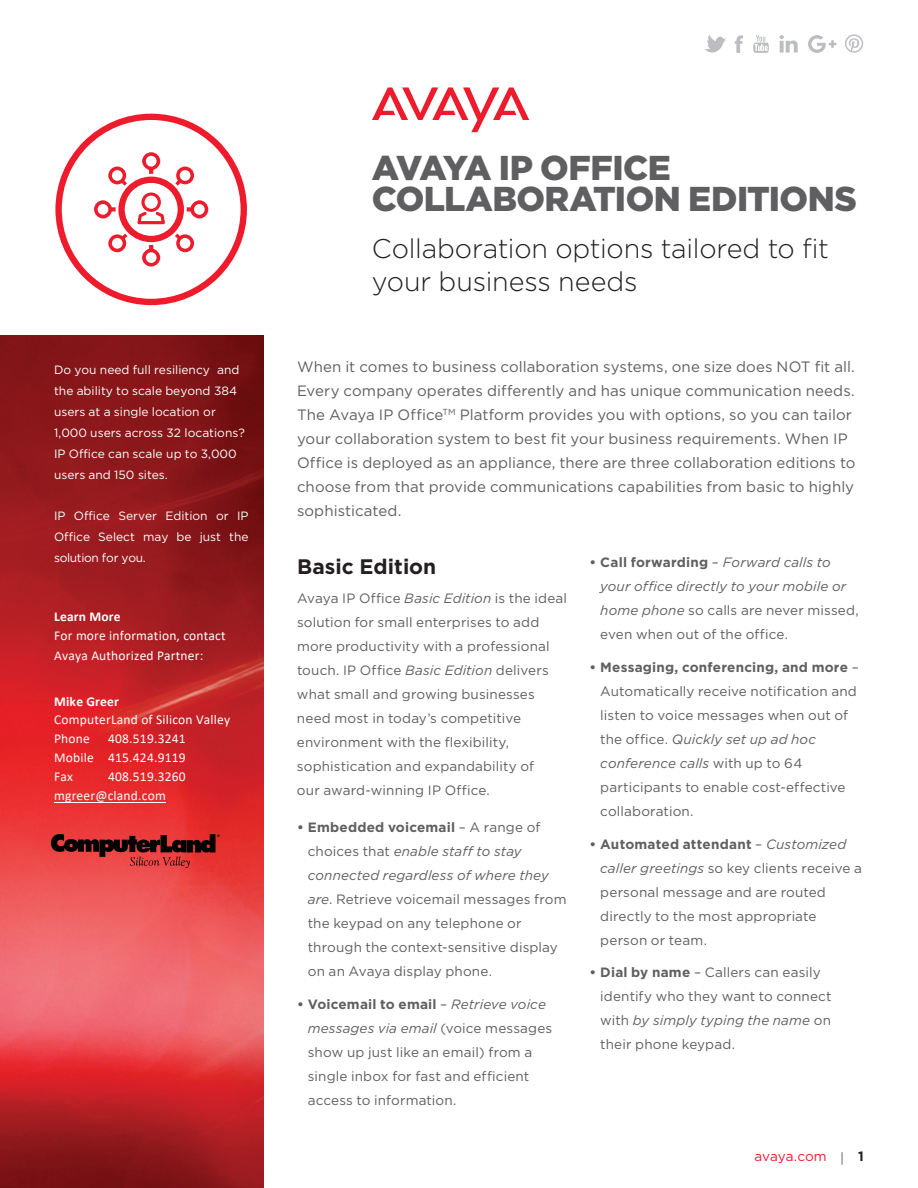
<style>
.page{position:relative;width:918px;height:1188px;background:#fff}
.page>*{position:absolute;margin:0;border:0;box-sizing:border-box;transform-origin:0 0}
.t1{font:900 34.5px/31.5px "Gotham";letter-spacing:-.015em;color:#5f5f62}
.Subtitle{font:300 27px/33px "Gotham";letter-spacing:-.01em;color:#231f20}
.Body_Header{font:700 21px "Gotham";letter-spacing:.005em;color:#231f20}
.intro{font:15px/24px "Gotham";letter-spacing:.005em;color:#5f5f62}
.Body_copy{font:13.5px/24px "Gotham";letter-spacing:.01em;color:#5f5f62}
.CoverCallout_K_O{font:13.5px/18.9px "Calibri";letter-spacing:.015em;color:#fff}
.t2{font:italic 13.5px/24px "Gotham";letter-spacing:.01em;color:#5f5f62}
.t3{font:13.5px "Gotham";color:#ee1b2c}
.CoverCallout_K_O-2{font:12px/21px "Gotham";color:#fff}
.s1{font-weight:700}
.s2{font-style:italic}
.s3{font-weight:700;font-style:normal}
.s4{font-style:normal}
.s5{color:#5f5f62}
.s6{font-weight:700;color:#231f20}
</style>
<div class="page">
<img style="left:0;top:336px;width:264px;height:852px">
<svg style="left:372px;top:87px;width:157px;height:45px"></svg>
<svg style="left:779px;top:35px;width:19px;height:18px"></svg>
<svg style="left:735px;top:35px;width:8px;height:18px"></svg>
<svg style="left:753px;top:35px;width:16px;height:18px"></svg>
<svg style="left:705px;top:35px;width:21px;height:18px"></svg>
<svg style="left:849px;top:38px;width:11px;height:13px"></svg>
<div style="left:845px;top:34px;width:18px;height:19px;border:1px solid #bcbdc0;border-radius:50%"></div>
<svg style="left:808px;top:35px;width:28px;height:18px"></svg>
<svg style="left:55px;top:114px;width:192px;height:191px"></svg>
<img style="left:52px;top:834px;width:167px;height:34px">
<hr style="left:54px;top:803px;width:112px;height:1px;background:#fff">
<p class="CoverCallout_K_O-2" style="left:54px;top:359px;width:192px">Do you need full resiliency and the ability to scale beyond 384 users at a single location or<br>1,000 users across 32 locations?<br>IP Office can scale up to 3,000 users and 150 sites.</p>
<p class="CoverCallout_K_O-2" style="left:54px;top:505px;width:196px;text-align:justify">IP Office Server Edition or IP Office Select may be just the solution for you.</p>
<p class="CoverCallout_K_O" style="left:54px;top:606px;width:173px"><span class="s1">Learn More<br></span>For more information, contact</p>
<p class="CoverCallout_K_O" style="left:54px;top:646px;width:151px">Avaya Authorized Partner:</p>
<p class="CoverCallout_K_O" style="left:54px;top:691px;width:178px"><span class="s1">Mike Greer<br></span>ComputerLand of Silicon Valley<br>Phone</p>
<p class="CoverCallout_K_O" style="left:54px;top:729px;width:133px;text-align:justify;text-indent:54px">408.519.3241<br>Mobile 415.424.9119<br>Fax</p>
<p class="CoverCallout_K_O" style="left:54px;top:767px;width:133px;text-indent:54px">408.519.3260 mgreer@cland.com</p>
<p class="t1" style="left:372px;top:151px;width:487px">AVAYA IP OFFICE<br>COLLABORATION EDITIONS</p>
<p class="Subtitle" style="left:372px;top:231px;width:458px">Collaboration options tailored to fit your business needs</p>
<p class="intro" style="left:297px;top:354px;width:560px">When it comes to business collaboration systems, one size does NOT fit all.<br>Every company operates differently and has unique communication needs.<br>The Avaya IP Office<sup>TM</sup> Platform provides you with options, so you can tailor your collaboration system to best fit your business requirements. When IP Office is deployed as an appliance, there are three collaboration editions to choose from that provide communications capabilities from basic to highly sophisticated.</p>
<p class="Body_Header" style="left:297px;top:554px;width:141px">Basic Edition</p>
<p class="Body_copy" style="left:297px;top:586px;width:272px">Avaya IP Office <span class="s2">Basic Edition</span> is the ideal solution for small enterprises to add more productivity with a professional touch. IP Office <span class="s2">Basic Edition</span> delivers what small and growing businesses need most in today’s competitive environment with the flexibility, sophistication and expandability of<br>our award-winning IP Office.</p>
<p class="Body_copy" style="left:308px;top:815px;width:260px;text-indent:-11px"><span class="s1">• Embedded voicemail</span> – A range of choices that <span class="s2">enable staff to stay connected regardless of where they are</span>. Retrieve voicemail messages from the keypad on any telephone or through the context-sensitive display on an Avaya display phone.</p>
<p class="Body_copy" style="left:308px;top:992px;width:246px;text-indent:-11px"><span class="s1">• Voicemail to email</span> – <span class="s2">Retrieve voice messages via email</span> (voice messages show up just like an email) from a single inbox for fast and efficient access to information.</p>
<p class="t2" style="left:600px;top:551px;width:260px;text-indent:-11px"><span class="s3">• Call forwarding</span> <span class="s4">–</span> Forward calls to your office directly to your mobile or home phone <span class="s4">so calls are never missed, even when out of the office.</span></p>
<p class="Body_copy" style="left:600px;top:655px;width:260px;text-indent:-11px"><span class="s1">• Messaging, conferencing, and more</span> – Automatically receive notification and listen to voice messages when out of the office. <span class="s2">Quickly set up ad hoc conference calls</span> with up to 64 participants to enable cost-effective collaboration.</p>
<p class="Body_copy" style="left:600px;top:832px;width:263px;text-indent:-11px"><span class="s1">• Automated attendant</span> – <span class="s2">Customized caller greetings</span> so key clients receive a personal message and are routed directly to the most appropriate person or team.</p>
<p class="Body_copy" style="left:600px;top:960px;width:233px;text-indent:-11px"><span class="s1">• Dial by name</span> – Callers can easily identify who they want to connect with <span class="s2">by simply typing the name</span> on their phone keypad.</p>
<p class="t3" style="left:755px;top:1149px;width:111px">avaya.com <span class="s5">|</span> <span class="s6">1</span></p>
</div>
